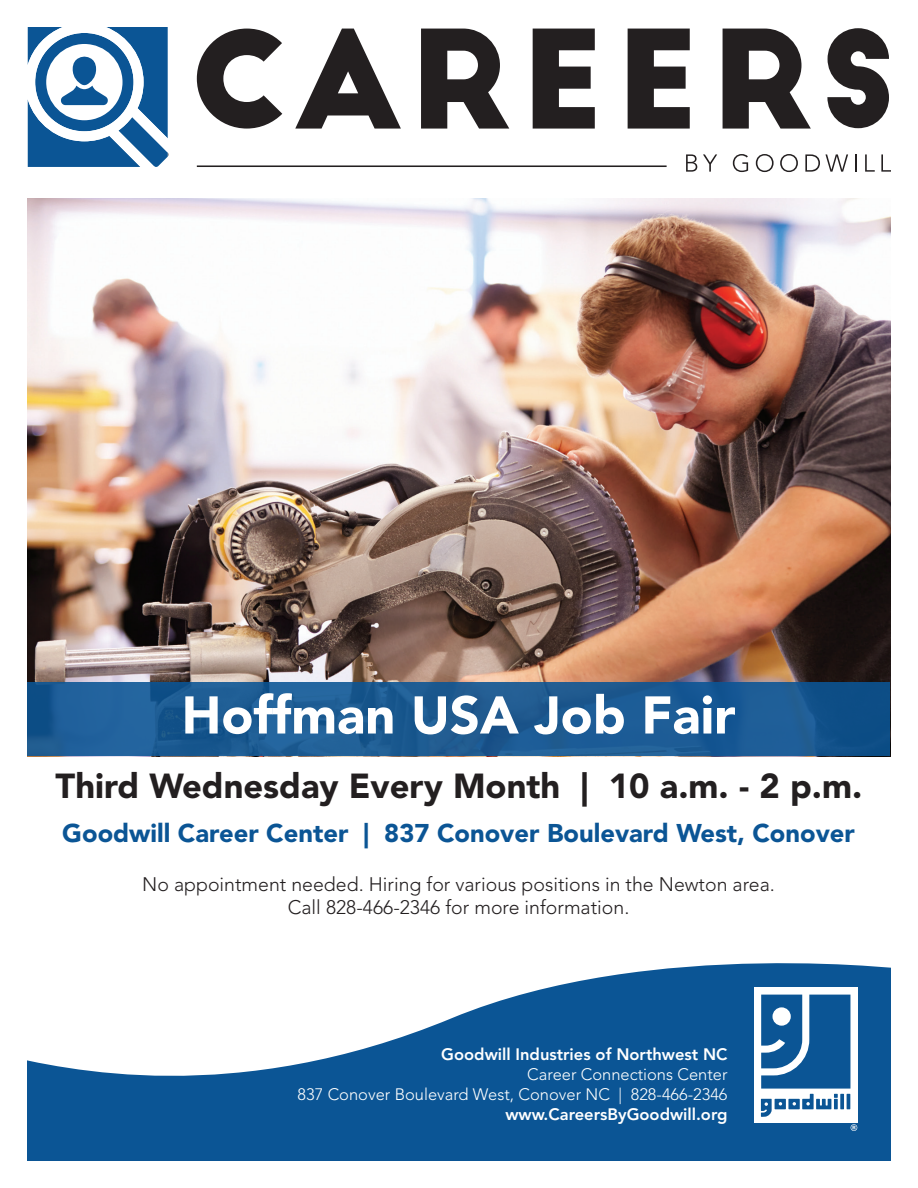
<style>
.page{position:relative;width:918px;height:1188px;background:#fff}
.page>*{position:absolute;margin:0;border:0;box-sizing:border-box;transform-origin:0 0}
.t1{font:900 52.5px "Avenir LT Std";color:#fff}
.t2{font:900 34.5px "Avenir LT Std";color:#231f20}
.t3{font:900 25.5px "Avenir LT Std";color:#0b5595}
.t4{font:300 19.5px/23.4px "Avenir LT Std";color:#231f20;text-align:center}
.t5{font:300 16.5px/19.8px "Avenir LT Std";color:#fff;text-align:right}
.t6{font:800 16.5px "Avenir LT Std";color:#fff}
</style>
<div class="page">
<svg style="left:686px;top:154px;width:11px;height:18px"></svg>
<svg style="left:703px;top:154px;width:14px;height:18px"></svg>
<svg style="left:733px;top:154px;width:15px;height:18px"></svg>
<svg style="left:756px;top:154px;width:18px;height:18px"></svg>
<svg style="left:780px;top:154px;width:18px;height:18px"></svg>
<svg style="left:805px;top:154px;width:43px;height:18px"></svg>
<svg style="left:855px;top:154px;width:1px;height:18px"></svg>
<svg style="left:865px;top:154px;width:10px;height:18px"></svg>
<svg style="left:881px;top:154px;width:10px;height:18px"></svg>
<hr style="left:197px;top:165px;width:470px;height:2px;background:#231f20">
<svg style="left:723px;top:29px;width:88px;height:100px"></svg>
<svg style="left:827px;top:28px;width:62px;height:100px"></svg>
<svg style="left:197px;top:29px;width:85px;height:100px"></svg>
<svg style="left:295px;top:29px;width:106px;height:100px"></svg>
<svg style="left:421px;top:29px;width:88px;height:100px"></svg>
<svg style="left:533px;top:29px;width:62px;height:100px"></svg>
<svg style="left:628px;top:29px;width:62px;height:100px"></svg>
<svg style="left:28px;top:27px;width:141px;height:140px"></svg>
<img style="left:28px;top:199px;width:862px;height:484px">
<svg style="left:28px;top:683px;width:862px;height:73px;background:#1b5a92"></svg>
<svg style="left:27px;top:963px;width:864px;height:198px;fill:#0b5595"></svg>
<div style="left:754px;top:988px;width:104px;height:135px;background:#fff"></div>
<svg style="left:851px;top:1124px;width:6px;height:7px"></svg>
<svg style="left:761px;top:995px;width:89px;height:122px"></svg>
<svg style="left:834px;top:1099px;width:4px;height:10px"></svg>
<svg style="left:840px;top:1094px;width:4px;height:15px"></svg>
<hr style="left:847px;top:1094px;width:3px;height:15px;background:#0b5595">
<h1 class="t1" style="left:182px;top:683px;width:556px">Hoffman USA Job Fair</h1>
<h2 class="t2" style="left:56px;top:765px;width:808px">Third Wednesday Every Month | 10 a.m. - 2 p.m.</h2>
<h3 class="t3" style="left:62px;top:818px;width:794px">Goodwill Career Center | 837 Conover Boulevard West, Conover</h3>
<p class="t4" style="left:142px;top:873px;width:634px">No appointment needed. Hiring for various positions in the Newton area.<br>Call 828-466-2346 for more information.</p>
<p class="t6" style="left:441px;top:1045px;width:288px">Goodwill Industries of Northwest NC</p>
<p class="t5" style="left:298px;top:1065px;width:431px">Career Connections Center<br>837 Conover Boulevard West, Conover NC | 828-466-2346</p>
<p class="t6" style="left:505px;top:1104px;width:224px">www.CareersByGoodwill.org</p>
</div>
